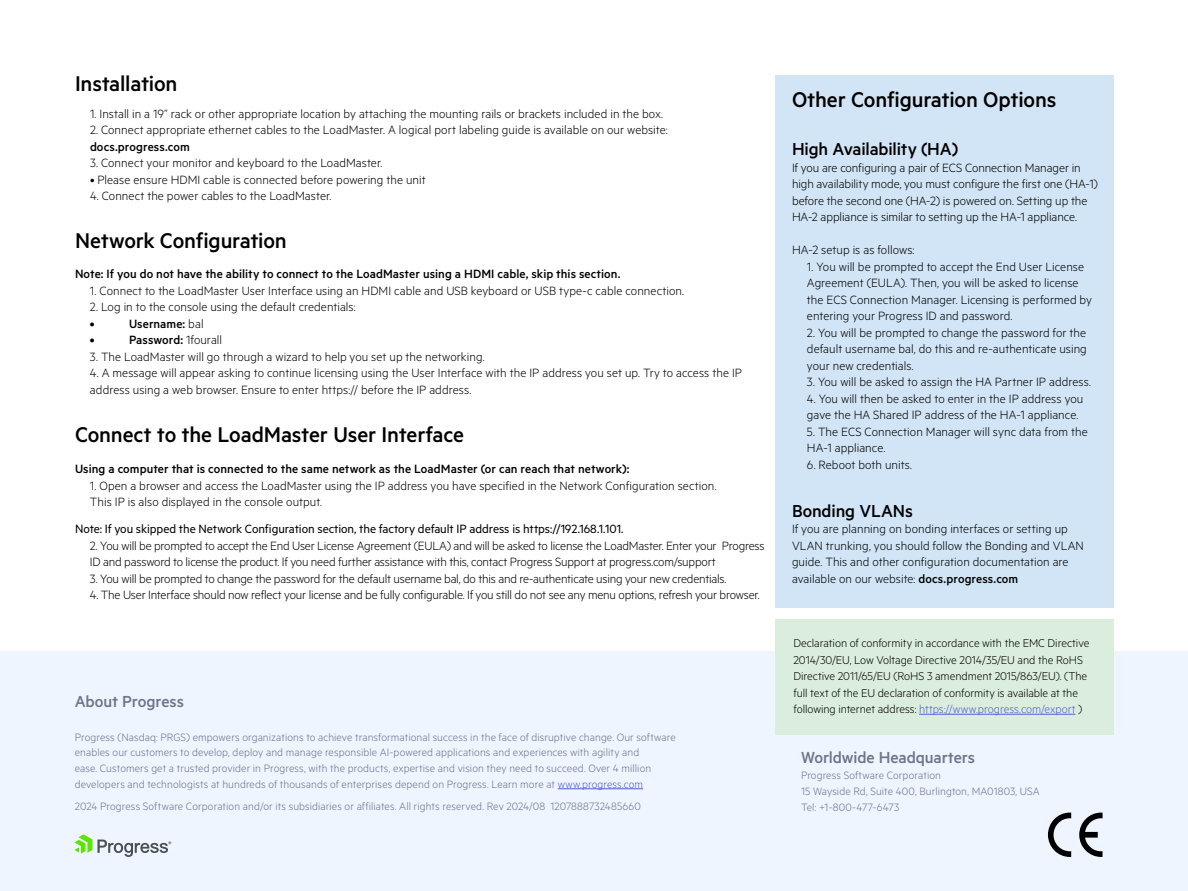
<style>
.page{position:relative;width:1188px;height:891px;background:#fff}
.page>*{position:absolute;margin:0;border:0;box-sizing:border-box;transform-origin:0 0}
.t1{font:500 24px "Metric";letter-spacing:-.01em;color:#000}
.t2{font:500 19.5px "Metric";letter-spacing:-.01em;color:#000}
.t3{font:500 18px "Metric";letter-spacing:-.005em;color:#6c7589}
.t4{font:300 13.5px/16.5px "Metric";color:#000}
.t5{font:500 13.5px "Metric";letter-spacing:.005em;color:#000}
.t6{font:13.5px "Metric";letter-spacing:-.005em;color:#000}
.t7{font:300 12.75px/16.5px "Metric";letter-spacing:-.005em;color:#000}
.t8{font:300 12px/15.8px "Metric";letter-spacing:.01em;color:#6c7589}
.s1{font-weight:300}
.s2{color:#4f5cd6}
.s3{font-weight:500}
</style>
<div class="page">
<div style="left:0;top:651px;width:1188px;height:240px;background:#eef5ff"></div>
<svg style="left:74px;top:834px;width:97px;height:23px"></svg>
<hr style="left:558px;top:789px;width:85px;height:1px;background:#4f5cd6">
<div style="left:776px;top:75px;width:338px;height:533px;background:#d2e5f6"></div>
<div style="left:776px;top:620px;width:338px;height:115px;background:#dbeedd"></div>
<hr style="left:919px;top:714px;width:156px;height:1px;background:#4f5cd6">
<svg style="left:1048px;top:813px;width:23px;height:44px"></svg>
<svg style="left:1079px;top:813px;width:24px;height:44px"></svg>
<h1 class="t1" style="left:75px;top:69px;width:104px">Installation</h1>
<p class="t4" style="left:90px;top:105px;width:575px">1. Install in a 19” rack or other appropriate location by attaching the mounting rails or brackets included in the box.</p>
<p class="t4" style="left:90px;top:121px;width:579px">2. Connect appropriate ethernet cables to the LoadMaster. A logical port labeling guide is available on our website:</p>
<p class="t5" style="left:90px;top:139px;width:101px">docs.progress.com</p>
<p class="t4" style="left:90px;top:154px;width:294px">3. Connect your monitor and keyboard to the LoadMaster.</p>
<p class="t4" style="left:90px;top:171px;width:337px">• Please ensure HDMI cable is connected before powering the unit</p>
<p class="t4" style="left:90px;top:187px;width:243px">4. Connect the power cables to the LoadMaster.</p>
<h1 class="t1" style="left:75px;top:227px;width:213px">Network Configuration</h1>
<p class="t5" style="left:75px;top:266px;width:547px">Note: If you do not have the ability to connect to the LoadMaster using a HDMI cable, skip this section.</p>
<p class="t4" style="left:90px;top:282px;width:596px">1. Connect to the LoadMaster User Interface using an HDMI cable and USB keyboard or USB type-c cable connection.</p>
<p class="t4" style="left:90px;top:298px;width:267px">2. Log in to the console using the default credentials:</p>
<p class="t5" style="left:90px;top:316px;width:6px">•</p>
<p class="t5" style="left:129px;top:316px;width:76px">Username: <span class="s1">bal</span></p>
<p class="t5" style="left:90px;top:332px;width:6px">•</p>
<p class="t5" style="left:129px;top:332px;width:95px">Password: <span class="s1">1fourall</span></p>
<p class="t4" style="left:90px;top:348px;width:396px">3. The LoadMaster will go through a wizard to help you set up the networking.</p>
<p class="t4" style="left:90px;top:364px;width:654px">4. A message will appear asking to continue licensing using the User Interface with the IP address you set up. Try to access the IP address using a web browser. Ensure to enter https:// before the IP address.</p>
<h1 class="t1" style="left:75px;top:420px;width:391px">Connect to the LoadMaster User Interface</h1>
<p class="t5" style="left:75px;top:461px;width:556px">Using a computer that is connected to the same network as the LoadMaster (or can reach that network):</p>
<p class="t4" style="left:90px;top:477px;width:628px">1. Open a browser and access the LoadMaster using the IP address you have specified in the Network Configuration section.<br>This IP is also displayed in the console output.</p>
<p class="t6" style="left:75px;top:521px;width:550px">Note: If you skipped the Network Configuration section, the factory default IP address is https://192.168.1.101.</p>
<p class="t4" style="left:90px;top:537px;width:676px">2. You will be prompted to accept the End User License Agreement (EULA) and will be asked to license the LoadMaster. Enter your Progress<br>ID and password to license the product. If you need further assistance with this, contact Progress Support at progress.com/support</p>
<p class="t4" style="left:90px;top:570px;width:638px">3. You will be prompted to change the password for the default username bal, do this and re-authenticate using your new credentials.</p>
<p class="t4" style="left:90px;top:586px;width:671px">4. The User Interface should now reflect your license and be fully configurable. If you still do not see any menu options, refresh your browser.</p>
<h3 class="t3" style="left:75px;top:691px;width:111px">About Progress</h3>
<p class="t8" style="left:75px;top:729px;width:603px">Progress (Nasdaq: PRGS) empowers organizations to achieve transformational success in the face of disruptive change. Our software enables our customers to develop, deploy and manage responsible AI-powered applications and experiences with agility and<br>ease. Customers get a trusted provider in Progress, with the products, expertise and vision they need to succeed. Over 4 million developers and technologists at hundreds of thousands of enterprises depend on Progress. Learn more at <span class="s2">www.progress.com</span></p>
<p class="t8" style="left:75px;top:798px;width:568px">2024 Progress Software Corporation and/or its subsidiaries or affiliates. All rights reserved. Rev 2024/08 1207888732485660</p>
<h1 class="t1" style="left:792px;top:86px;width:266px">Other Configuration Options</h1>
<h2 class="t2" style="left:792px;top:138px;width:168px">High Availability (HA)</h2>
<p class="t4" style="left:792px;top:159px;width:307px">If you are configuring a pair of ECS Connection Manager in high availability mode, you must configure the first one (HA-1) before the second one (HA-2) is powered on. Setting up the HA-2 appliance is similar to setting up the HA-1 appliance.</p>
<p class="t4" style="left:792px;top:241px;width:124px">HA-2 setup is as follows:</p>
<p class="t4" style="left:807px;top:258px;width:287px">1. You will be prompted to accept the End User License Agreement (EULA). Then, you will be asked to license the ECS Connection Manager. Licensing is performed by entering your Progress ID and password.</p>
<p class="t4" style="left:807px;top:324px;width:281px;text-align:justify">2. You will be prompted to change the password for the default username bal, do this and re-authenticate using your new credentials.</p>
<p class="t4" style="left:807px;top:373px;width:286px">3. You will be asked to assign the HA Partner IP address.</p>
<p class="t4" style="left:807px;top:390px;width:278px">4. You will then be asked to enter in the IP address you gave the HA Shared IP address of the HA-1 appliance.</p>
<p class="t4" style="left:807px;top:423px;width:282px">5. The ECS Connection Manager will sync data from the<br>HA-1 appliance.</p>
<p class="t4" style="left:807px;top:456px;width:107px">6. Reboot both units.</p>
<h2 class="t2" style="left:792px;top:499px;width:122px">Bonding VLANs</h2>
<p class="t4" style="left:792px;top:520px;width:293px">If you are planning on bonding interfaces or setting up VLAN trunking, you should follow the Bonding and VLAN guide. This and other configuration documentation are available on our website: <span class="s3">docs.progress.com</span></p>
<p class="t7" style="left:794px;top:635px;width:297px">Declaration of conformity in accordance with the EMC Directive 2014/30/EU, Low Voltage Directive 2014/35/EU and the RoHS Directive 2011/65/EU (RoHS 3 amendment 2015/863/EU). (The full text of the EU declaration of conformity is available at the following internet address: <span class="s2">https://www.progress.com/export</span> )</p>
<h3 class="t3" style="left:801px;top:747px;width:176px">Worldwide Headquarters</h3>
<p class="t8" style="left:801px;top:767px;width:240px">Progress Software Corporation<br>15 Wayside Rd, Suite 400, Burlington, MA01803, USA<br>Tel: +1-800-477-6473</p>
</div>
